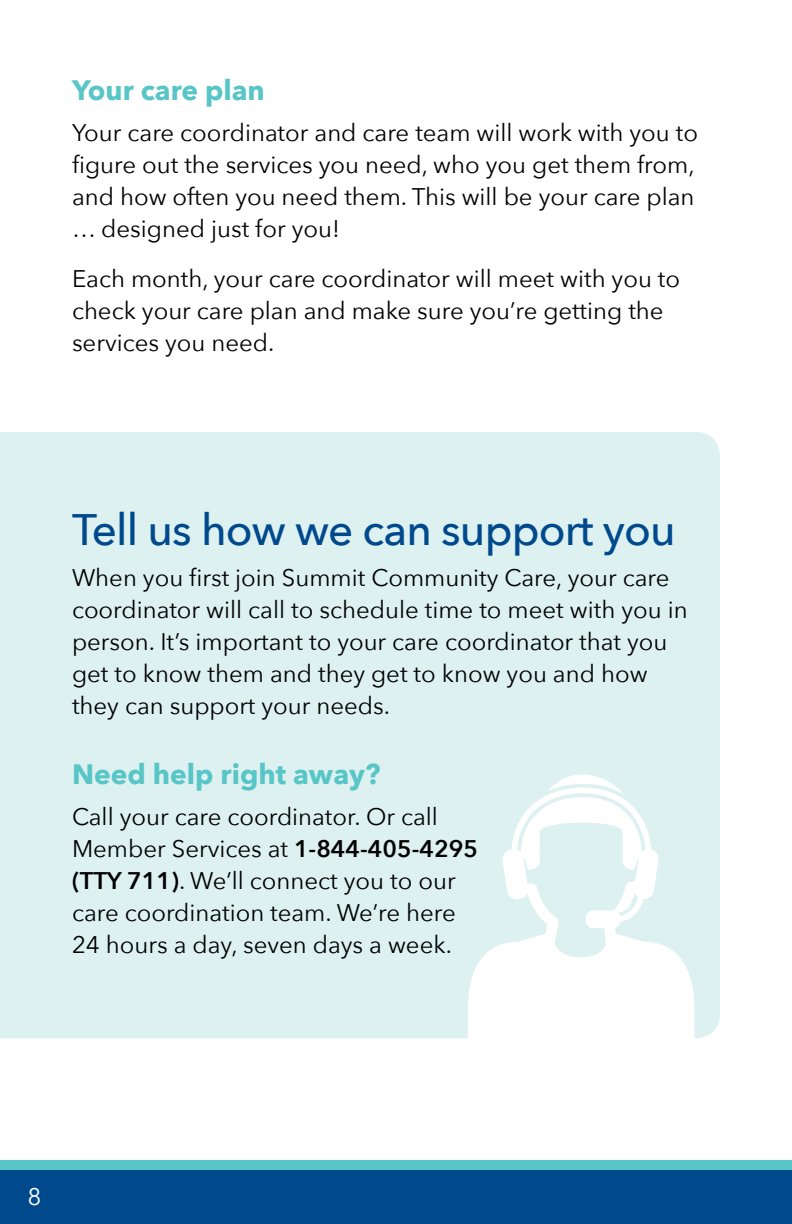
<style>
.page{position:relative;width:792px;height:1224px;background:#fff}
.page>*{position:absolute;margin:0;border:0;box-sizing:border-box;transform-origin:0 0}
.t1{font:500 44px "Avenir Next";letter-spacing:-.02em;color:#00498d}
.t2{font:700 28px "Avenir Next";color:#58c5c7}
.t3{font:24px/32px "Avenir Next";color:#000}
.t4{font:24px "Avenir";color:#fff}
.s1{font-weight:600}
</style>
<div class="page">
<div style="left:0;top:432px;width:720px;height:606px;background:#ddf1f0"></div>
<div style="left:0;top:1160px;width:792px;height:64px;background:#58c5c7"></div>
<div style="left:0;top:1170px;width:792px;height:54px;background:#00498d"></div>
<svg style="left:468px;top:788px;width:226px;height:250px"></svg>
<svg style="left:547px;top:764px;width:77px;height:31px"></svg>
<h3 class="t2" style="left:72px;top:66px;width:194px">Your care plan</h3>
<p class="t3" style="left:72px;top:116px;width:628px">Your care coordinator and care team will work with you to figure out the services you need, who you get them from, and how often you need them. This will be your care plan … designed just for you!</p>
<p class="t3" style="left:72px;top:262px;width:610px">Each month, your care coordinator will meet with you to check your care plan and make sure you’re getting the services you need.</p>
<h4 class="t1" style="left:72px;top:492px;width:605px">Tell us how we can support you</h4>
<p class="t3" style="left:72px;top:560px;width:617px">When you first join Summit Community Care, your care coordinator will call to schedule time to meet with you in person. It’s important to your care coordinator that you get to know them and they get to know you and how they can support your needs.</p>
<h3 class="t2" style="left:72px;top:750px;width:310px">Need help right away?</h3>
<p class="t3" style="left:72px;top:800px;width:408px">Call your care coordinator. Or call Member Services at <span class="s1">1-844-405-4295 (TTY 711)</span>. We’ll connect you to our care coordination team. We’re here 24 hours a day, seven days a week.</p>
<p class="t4" style="left:28px;top:1182px;width:15px">8</p>
</div>
